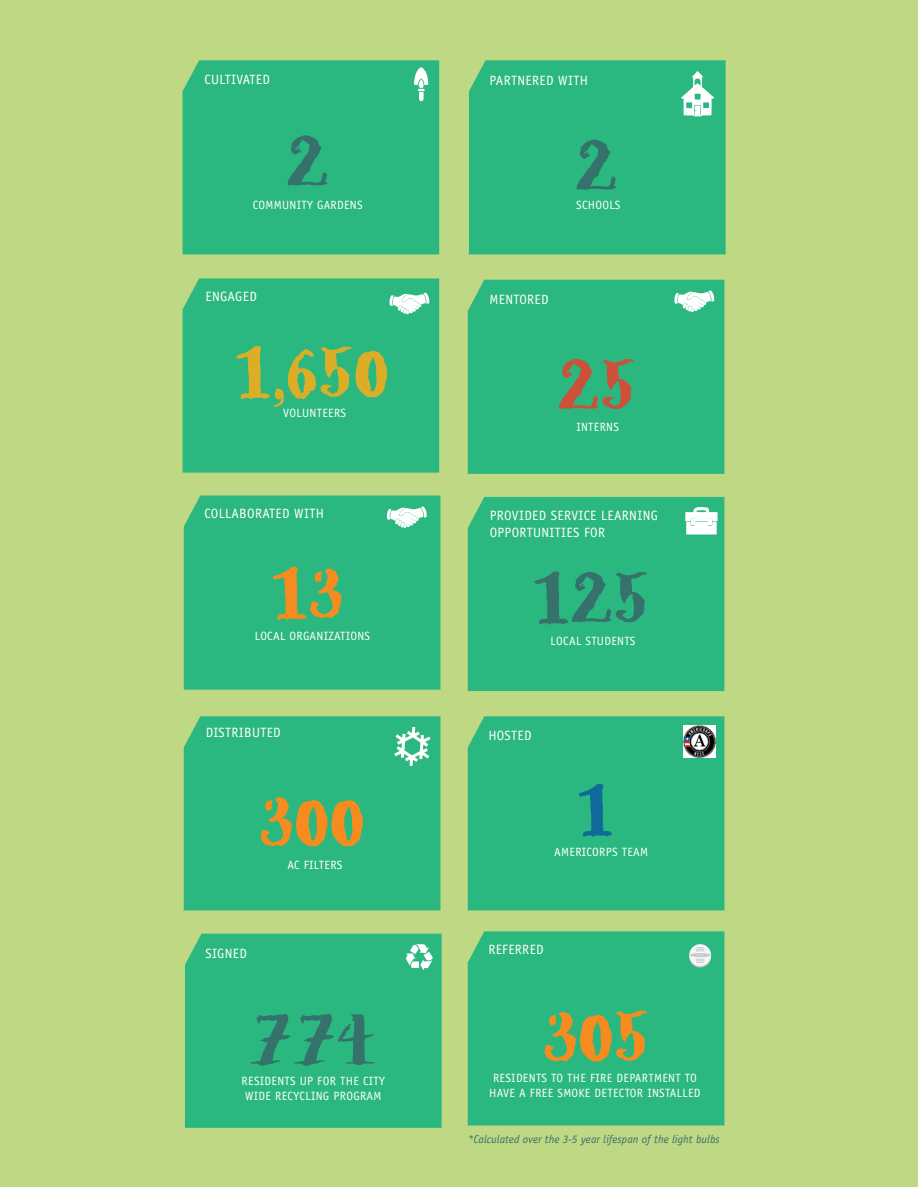
<style>
.page{position:relative;width:918px;height:1188px;background:#fff}
.page>*{position:absolute;margin:0;border:0;box-sizing:border-box;transform-origin:0 0}
.t1{font:59.7px "bannwart";color:#f68c1f}
.t2{font:59.7px "bannwart";color:#dcae28}
.t3{font:59.7px "bannwart";color:#35726b}
.t4{font:59.4px "bannwart";color:#35726b}
.t5{font:59.4px "bannwart";color:#f68c1f}
.t6{font:59.4px "bannwart";color:#cd503b}
.t7{font:59.4px "bannwart";color:#10689b}
.t8{font:13.5px/16.2px "Officina Sans";letter-spacing:.025em;color:#fff}
.t9{font:12px/14.4px "Officina Sans";letter-spacing:.025em;color:#fff;text-align:center}
.t10{font:italic 11.4px "Officina Sans";color:#35726b}
</style>
<div class="page">
<div style="left:0;top:0;width:918px;height:1186px;background:#bfd884"></div>
<div style="left:468px;top:280px;width:256px;height:194px;background:#2bb780"></div>
<div style="left:468px;top:716px;width:256px;height:194px;background:#2bb780"></div>
<div style="left:468px;top:497px;width:256px;height:194px;background:#2bb780"></div>
<div style="left:469px;top:60px;width:257px;height:194px;background:#2bb780"></div>
<svg style="left:674px;top:290px;width:41px;height:23px"></svg>
<svg style="left:681px;top:71px;width:33px;height:45px"></svg>
<svg style="left:685px;top:505px;width:33px;height:30px"></svg>
<img style="left:684px;top:725px;width:32px;height:32px">
<div style="left:468px;top:931px;width:256px;height:195px;background:#2bb780"></div>
<svg style="left:689px;top:946px;width:22px;height:21px"></svg>
<div style="left:689px;top:944px;width:22px;height:22px;background:#f5f7f7;border-radius:50%"></div>
<svg style="left:690px;top:953px;width:21px;height:4px"></svg>
<svg style="left:696px;top:947px;width:9px;height:16px"></svg>
<div style="left:183px;top:60px;width:256px;height:194px;background:#2bb780"></div>
<svg style="left:414px;top:67px;width:14px;height:34px"></svg>
<div style="left:183px;top:278px;width:256px;height:195px;background:#2bb780"></div>
<svg style="left:389px;top:293px;width:41px;height:22px"></svg>
<div style="left:184px;top:496px;width:256px;height:194px;background:#2bb780"></div>
<svg style="left:386px;top:506px;width:41px;height:23px"></svg>
<div style="left:184px;top:716px;width:256px;height:194px;background:#2bb780"></div>
<svg style="left:394px;top:727px;width:36px;height:39px"></svg>
<div style="left:185px;top:934px;width:257px;height:194px;background:#2bb780"></div>
<svg style="left:406px;top:944px;width:27px;height:26px"></svg>
<p class="t8" style="left:204px;top:71px;width:67px">CULTIVATED</p>
<p class="t8" style="left:490px;top:72px;width:100px">PARTNERED WITH</p>
<p class="t3" style="left:286px;top:132px;width:45px">2</p>
<p class="t4" style="left:575px;top:136px;width:45px">2</p>
<p class="t9" style="left:253px;top:197px;width:111px">COMMUNITY GARDENS</p>
<p class="t9" style="left:576px;top:198px;width:46px">SCHOOLS</p>
<p class="t8" style="left:206px;top:289px;width:53px">ENGAGED</p>
<p class="t8" style="left:490px;top:291px;width:61px">MENTORED</p>
<p class="t2" style="left:235px;top:343px;width:156px">1,650</p>
<p class="t9" style="left:283px;top:406px;width:64px">VOLUNTEERS</p>
<p class="t6" style="left:557px;top:355px;width:80px">25</p>
<p class="t9" style="left:576px;top:419px;width:44px">INTERNS</p>
<p class="t8" style="left:204px;top:506px;width:121px">COLLABORATED WITH</p>
<p class="t8" style="left:490px;top:508px;width:170px">PROVIDED SERVICE LEARNING<br>OPPORTUNITIES FOR</p>
<p class="t1" style="left:271px;top:564px;width:74px">13</p>
<p class="t3" style="left:533px;top:568px;width:118px">125</p>
<p class="t9" style="left:255px;top:629px;width:117px">LOCAL ORGANIZATIONS</p>
<p class="t9" style="left:551px;top:634px;width:86px">LOCAL STUDENTS</p>
<p class="t8" style="left:206px;top:724px;width:77px">DISTRIBUTED</p>
<p class="t8" style="left:488px;top:727px;width:45px">HOSTED</p>
<p class="t5" style="left:259px;top:792px;width:108px">300</p>
<p class="t7" style="left:577px;top:781px;width:39px">1</p>
<p class="t9" style="left:554px;top:845px;width:96px">AMERICORPS TEAM</p>
<p class="t9" style="left:287px;top:857px;width:57px">AC FILTERS</p>
<p class="t8" style="left:206px;top:946px;width:43px">SIGNED</p>
<p class="t8" style="left:488px;top:941px;width:57px">REFERRED</p>
<p class="t4" style="left:249px;top:1009px;width:129px">774</p>
<p class="t1" style="left:543px;top:1007px;width:108px">305</p>
<p class="t9" style="left:242px;top:1074px;width:145px;text-align:left">RESIDENTS UP FOR THE CITY<br>WIDE RECYCLING PROGRAM</p>
<p class="t9" style="left:489px;top:1071px;width:213px">RESIDENTS TO THE FIRE DEPARTMENT TO<br>HAVE A FREE SMOKE DETECTOR INSTALLED</p>
<p class="t10" style="left:468px;top:1133px;width:254px">*Calculated over the 3-5 year lifespan of the light bulbs</p>
</div>
